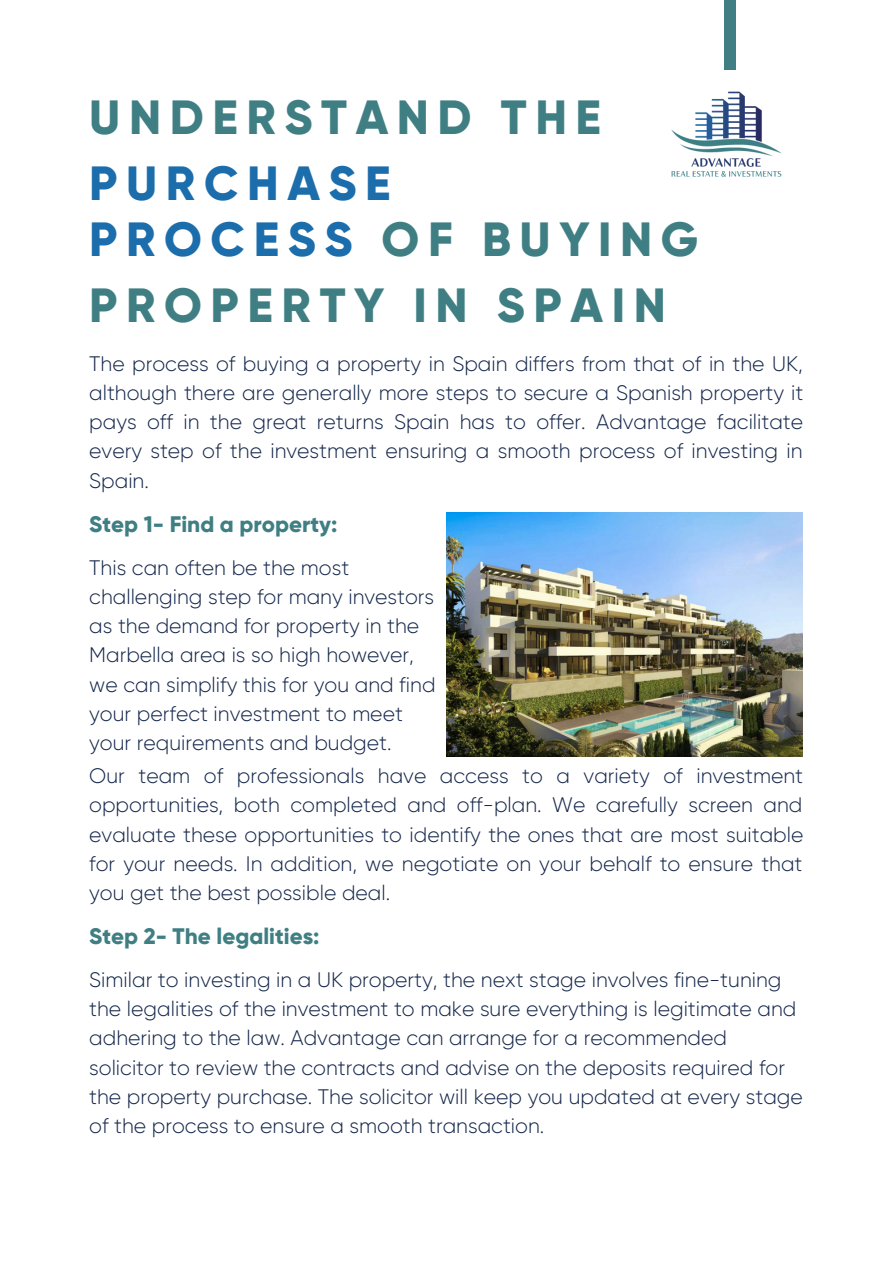
<style>
.page{position:relative;width:893px;height:1264px;background:#fff}
.page>*{position:absolute;margin:0;border:0;box-sizing:border-box;transform-origin:0 0}
.t1{font:800 48px/66.3px "Gilroy";letter-spacing:.18em;color:#3f7f83}
.t2{font:800 48px "Gilroy";letter-spacing:.18em;color:#1c6dab}
.t3{font:800 22.5px "Gilroy";color:#3f7f83}
.t4{font:300 21px/29.2px "Gilroy";color:#15274b;text-align:justify}
.s1{color:#1c6dab}
</style>
<div class="page">
<img style="left:446px;top:512px;width:356px;height:244px">
<div style="left:723px;top:0;width:12px;height:70px;background:#3f7f83"></div>
<img style="left:671px;top:91px;width:111px;height:86px">
<h1 class="t1" style="left:89px;top:84px;width:513px">UNDERSTAND THE</h1>
<h1 class="t2" style="left:89px;top:153px;width:303px">PURCHASE</h1>
<h1 class="t1" style="left:89px;top:206px;width:610px"><span class="s1">PROCESS</span> OF BUYING<br>PROPERTY IN SPAIN</h1>
<p class="t4" style="left:89px;top:348px;width:715px">The process of buying a property in Spain differs from that of in the UK, although there are generally more steps to secure a Spanish property it pays off in the great returns Spain has to offer. Advantage facilitate every step of the investment ensuring a smooth process of investing in Spain.</p>
<p class="t3" style="left:89px;top:509px;width:250px">Step 1- Find a property:</p>
<p class="t4" style="left:89px;top:552px;width:348px;text-align:left">This can often be the most challenging step for many investors as the demand for property in the<br>Marbella area is so high however, we can simplify this for you and find your perfect investment to meet your requirements and budget.</p>
<p class="t4" style="left:89px;top:761px;width:715px">Our team of professionals have access to a variety of investment opportunities, both completed and off-plan. We carefully screen and evaluate these opportunities to identify the ones that are most suitable for your needs. In addition, we negotiate on your behalf to ensure that you get the best possible deal.</p>
<p class="t3" style="left:89px;top:922px;width:232px">Step 2- The legalities:</p>
<p class="t4" style="left:89px;top:964px;width:715px;text-align:left">Similar to investing in a UK property, the next stage involves fine-tuning the legalities of the investment to make sure everything is legitimate and adhering to the law. Advantage can arrange for a recommended solicitor to review the contracts and advise on the deposits required for the property purchase. The solicitor will keep you updated at every stage of the process to ensure a smooth transaction.</p>
</div>
